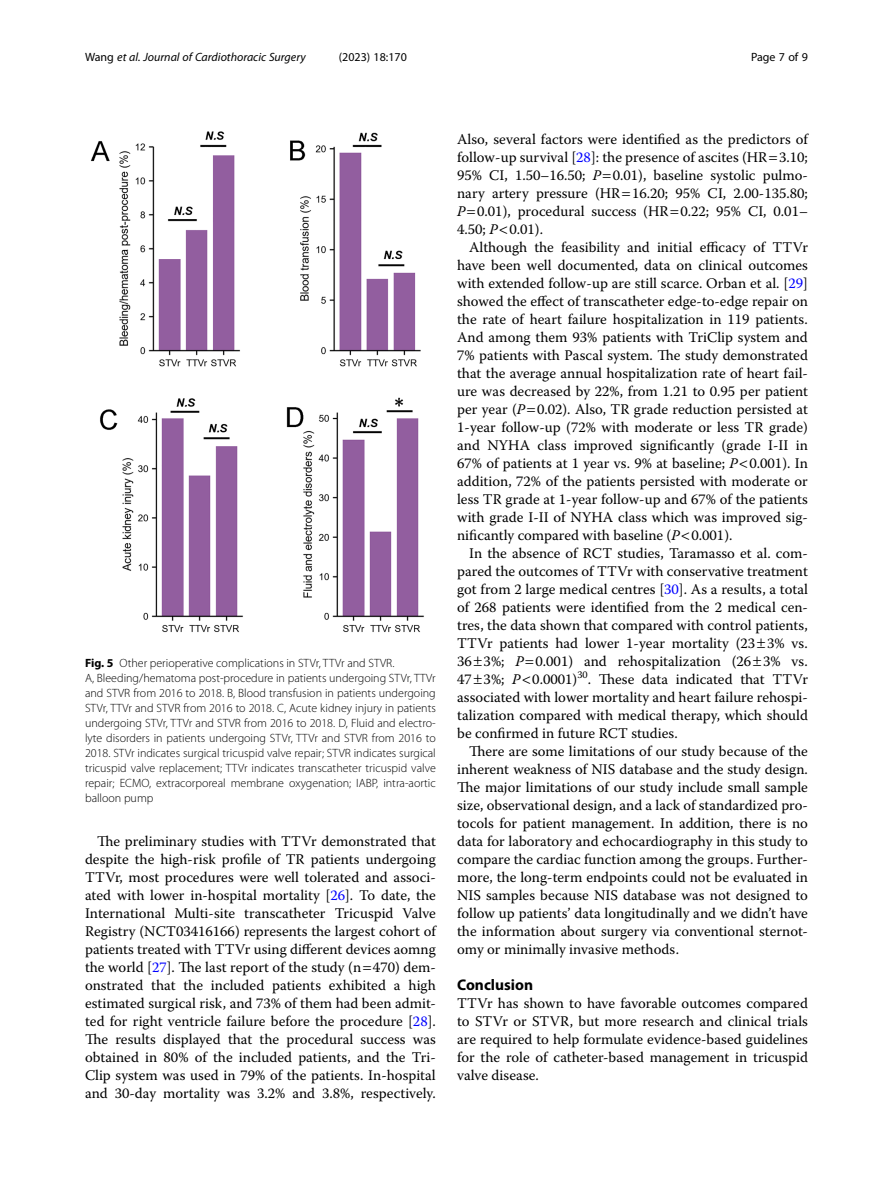
<style>
.page{position:relative;width:893px;height:1191px;background:#fff}
.page>*{position:absolute;margin:0;border:0;box-sizing:border-box;transform-origin:0 0}
.Head_1{font:700 15.45px "Myriad Pro";color:#000}
.Body_Text_Indent{font:14.7px/18px "Warnock Pro";color:#000;text-align:justify}
.Body_Text{font:14.7px/18px "Warnock Pro";color:#000;text-align:justify}
.Figure_Caption{font:300 12px/15px "Myriad Pro";color:#000;text-align:justify}
.t1{font:italic 12px "Myriad Pro";color:#000}
.t2{font:12px "Myriad Pro";color:#000}
.s1{font-style:normal}
.s2{font-weight:700}
.s3{color:#00f}
.s4{font-style:italic}
</style>
<div class="page">
<img style="left:90px;top:131px;width:334px;height:502px">
<p class="t1" style="left:85px;top:50px;width:222px"><span class="s1">Wang</span> et al. Journal of Cardiothoracic Surgery</p>
<p class="t2" style="left:339px;top:50px;width:70px">(2023) 18:170</p>
<p class="t2" style="left:751px;top:50px;width:58px">Page 7 of 9</p>
<p class="Figure_Caption" style="left:85px;top:655px;width:311px"><span class="s2">Fig. 5</span> Other perioperative complications in STVr, TTVr and STVR.</p>
<p class="Figure_Caption" style="left:85px;top:670px;width:352px">A, Bleeding/hematoma post-procedure in patients undergoing STVr, TTVr and STVR from 2016 to 2018. B, Blood transfusion in patients undergoing STVr, TTVr and STVR from 2016 to 2018. C, Acute kidney injury in patients undergoing STVr, TTVr and STVR from 2016 to 2018. D, Fluid and electro&shy;lyte disorders in patients undergoing STVr, TTVr and STVR from 2016 to 2018. STVr indicates surgical tricuspid valve repair; STVR indicates surgical tricuspid valve replacement; TTVr indicates transcatheter tricuspid valve repair; ECMO, extracorporeal membrane oxygenation; IABP, intra-aortic balloon pump</p>
<p class="Body_Text_Indent" style="left:85px;top:832px;width:352px;text-indent:12px">The preliminary studies with TTVr demonstrated that despite the high-risk profile of TR patients undergoing TTVr, most procedures were well tolerated and associ&shy;ated with lower in-hospital mortality [<span class="s3">26</span>]. To date, the International Multi-site transcatheter Tricuspid Valve Registry (NCT03416166) represents the largest cohort of patients treated with TTVr using different devices aomng the world [<span class="s3">27</span>]. The last report of the study (n 470) dem&shy;onstrated that the included patients exhibited a high estimated surgical risk, and 73% of them had been admit&shy;ted for right ventricle failure before the procedure [<span class="s3">28</span>].<br>The results displayed that the procedural success was obtained in 80% of the included patients, and the Tri-Clip system was used in 79% of the patients. In-hospital and 30-day mortality was 3.2% and 3.8%, respectively.</p>
<p class="Body_Text_Indent" style="left:457px;top:130px;width:352px">Also, several factors were identified as the predictors of follow-up survival [<span class="s3">28</span>]: the presence of ascites (HR 3.10; 95% CI, 1.50–16.50; <span class="s4">P</span> 0.01), baseline systolic pulmo&shy;nary artery pressure (HR 16.20; 95% CI, 2.00-135.80; <span class="s4">P</span> 0.01), procedural success (HR 0.22; 95% CI, 0.01– 4.50; <span class="s4">P</span> 0.01).</p>
<p class="Body_Text_Indent" style="left:457px;top:238px;width:352px;text-indent:12px">Although the feasibility and initial efficacy of TTVr have been well documented, data on clinical outcomes with extended follow-up are still scarce. Orban et al. [<span class="s3">29</span>] showed the effect of transcatheter edge-to-edge repair on the rate of heart failure hospitalization in 119 patients.<br>And among them 93% patients with TriClip system and 7% patients with Pascal system. The study demonstrated that the average annual hospitalization rate of heart fail&shy;ure was decreased by 22%, from 1.21 to 0.95 per patient per year (<span class="s4">P</span> 0.02). Also, TR grade reduction persisted at 1-year follow-up (72% with moderate or less TR grade) and NYHA class improved significantly (grade I-II in 67% of patients at 1 year vs. 9% at baseline; <span class="s4">P</span> 0.001). In addition, 72% of the patients persisted with moderate or less TR grade at 1-year follow-up and 67% of the patients with grade I-II of NYHA class which was improved sig&shy;nificantly compared with baseline (<span class="s4">P</span> 0.001).</p>
<p class="Body_Text_Indent" style="left:457px;top:544px;width:352px;text-indent:12px">In the absence of RCT studies, Taramasso et al. com&shy;pared the outcomes of TTVr with conservative treatment got from 2 large medical centres [<span class="s3">30</span>]. As a results, a total of 268 patients were identified from the 2 medical cen&shy;tres, the data shown that compared with control patients, TTVr patients had lower 1-year mortality (23 3% vs.<br>36 3%; <span class="s4">P</span> 0.001) and rehospitalization (26 3% vs.<br>47 3%; <span class="s4">P</span> 0.0001)<sup>30</sup>. These data indicated that TTVr associated with lower mortality and heart failure rehospi&shy;talization compared with medical therapy, which should be confirmed in future RCT studies.</p>
<p class="Body_Text_Indent" style="left:457px;top:742px;width:352px;text-indent:12px">There are some limitations of our study because of the inherent weakness of NIS database and the study design.<br>The major limitations of our study include small sample size, observational design, and a lack of standardized pro&shy;tocols for patient management. In addition, there is no data for laboratory and echocardiography in this study to compare the cardiac function among the groups. Further&shy;more, the long-term endpoints could not be evaluated in NIS samples because NIS database was not designed to follow up patients’ data longitudinally and we didn’t have the information about surgery via conventional sternot&shy;omy or minimally invasive methods.</p>
<p class="Head_1" style="left:457px;top:975px;width:77px">Conclusion</p>
<p class="Body_Text" style="left:457px;top:994px;width:352px">TTVr has shown to have favorable outcomes compared to STVr or STVR, but more research and clinical trials are required to help formulate evidence-based guidelines for the role of catheter-based management in tricuspid valve disease.</p>
</div>
